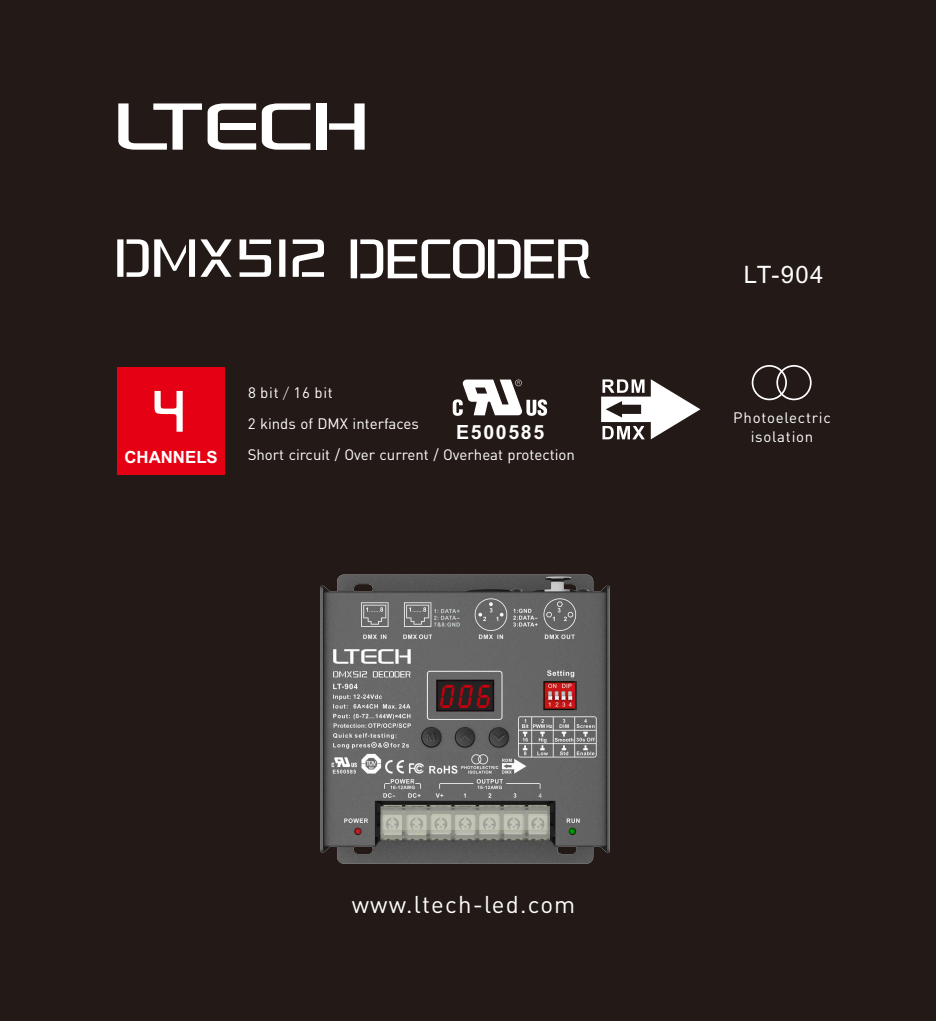
<style>
.page{position:relative;width:936px;height:1021px;background:#fff}
.page>*{position:absolute;margin:0;border:0;box-sizing:border-box;transform-origin:0 0}
.t1{font:34.5px "Lcd D";color:#c7000d;scale:.89 1}
.t2{font:24px "DIN Pro";letter-spacing:.05em;color:#fff}
.t3{font:24px "Arial";color:#fff}
.t4{font:700 19.5px "Arial";letter-spacing:.085em;color:#fff}
.t5{font:700 16.8px "Arial";color:#fff}
.t6{font:15px "DIN Pro";color:#fff}
.t7{font:15px "DIN Pro";letter-spacing:.05em;color:#fff}
.s1{font-family:"Microsoft Ya Hei";font-weight:300}
</style>
<div class="page">
<div style="left:0;top:0;width:935px;height:1020px;background:#231916"></div>
<svg style="left:117px;top:239px;width:115px;height:38px"></svg>
<svg style="left:293px;top:239px;width:31px;height:38px"></svg>
<svg style="left:279px;top:239px;width:6px;height:38px"></svg>
<svg style="left:239px;top:239px;width:32px;height:38px"></svg>
<svg style="left:350px;top:239px;width:240px;height:39px"></svg>
<svg style="left:601px;top:379px;width:99px;height:60px"></svg>
<div style="left:117px;top:367px;width:108px;height:108px;background:#e60013"></div>
<svg style="left:154px;top:391px;width:29px;height:40px"></svg>
<svg style="left:118px;top:103px;width:138px;height:47px"></svg>
<div style="left:316px;top:103px;width:10px;height:47px;background:#fff"></div>
<svg style="left:329px;top:103px;width:35px;height:47px"></svg>
<svg style="left:262px;top:103px;width:48px;height:47px"></svg>
<div style="left:751px;top:365px;width:35px;height:35px;border:2px solid #fff;border-radius:50%"></div>
<div style="left:776px;top:365px;width:35px;height:35px;border:2px solid #fff;border-radius:50%"></div>
<svg style="left:452px;top:379px;width:95px;height:37px"></svg>
<img style="left:320px;top:574px;width:290px;height:290px">
<h2 class="t3" style="left:743px;top:266px;width:81px">LT-904</h2>
<p class="t5" style="left:124px;top:450px;width:95px">CHANNELS</p>
<p class="t6" style="left:248px;top:386px;width:86px">8 bit <span class="s1">/</span> 16 bit</p>
<p class="t6" style="left:248px;top:417px;width:173px">2 kinds of DMX interfaces</p>
<p class="t7" style="left:733px;top:411px;width:99px">Photoelectric</p>
<h3 class="t4" style="left:456px;top:425px;width:90px">E500585</h3>
<p class="t7" style="left:750px;top:430px;width:64px">isolation</p>
<p class="t6" style="left:248px;top:449px;width:329px">Short circuit / Over current / Overheat protection</p>
<h1 class="t1" style="left:438px;top:676px;width:59px">006</h1>
<h2 class="t2" style="left:352px;top:894px;width:225px">www.ltech-led.com</h2>
</div>
